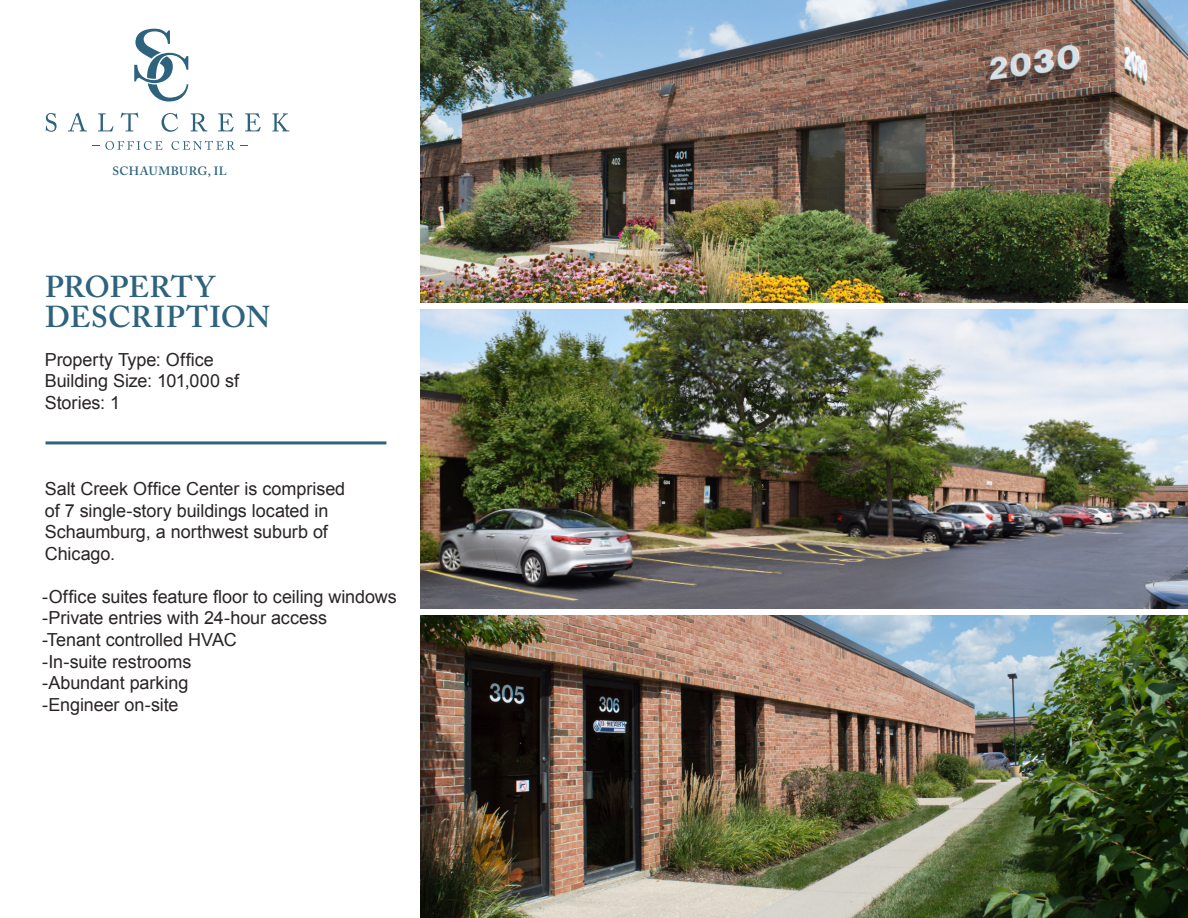
<style>
.page{position:relative;width:1188px;height:918px;background:#fff}
.page>*{position:absolute;margin:0;border:0;box-sizing:border-box;transform-origin:0 0}
.t1{font:600 30px/30px "Adobe Caslon Pro";letter-spacing:.01em;color:#2d637d}
.t2{font:18px/21.6px "Arial";letter-spacing:-.005em;color:#292427}
.t3{font:600 12px "Adobe Caslon Pro";letter-spacing:.035em;color:#2d637d}
</style>
<div class="page">
<svg style="left:46px;top:113px;width:11px;height:19px"></svg>
<svg style="left:68px;top:113px;width:19px;height:18px"></svg>
<svg style="left:98px;top:113px;width:15px;height:18px"></svg>
<svg style="left:121px;top:113px;width:17px;height:18px"></svg>
<svg style="left:162px;top:113px;width:16px;height:19px"></svg>
<svg style="left:191px;top:113px;width:16px;height:18px"></svg>
<svg style="left:218px;top:113px;width:16px;height:18px"></svg>
<svg style="left:245px;top:113px;width:16px;height:18px"></svg>
<svg style="left:272px;top:113px;width:17px;height:18px"></svg>
<svg style="left:134px;top:29px;width:54px;height:73px"></svg>
<svg style="left:171px;top:141px;width:77px;height:9px"></svg>
<svg style="left:92px;top:141px;width:71px;height:9px"></svg>
<img style="left:420px;top:0;width:768px;height:303px">
<img style="left:420px;top:615px;width:768px;height:303px">
<img style="left:420px;top:309px;width:768px;height:300px">
<hr style="left:46px;top:441px;width:340px;height:3px;background:#2d637d">
<p class="t3" style="left:112px;top:164px;width:116px">SCHAUMBURG, IL</p>
<h1 class="t1" style="left:45px;top:272px;width:227px">PROPERTY<br>DESCRIPTION</h1>
<p class="t2" style="left:45px;top:349px;width:196px">Property Type: Office<br>Building Size: 101,000 sf<br>Stories: 1</p>
<p class="t2" style="left:45px;top:478px;width:302px">Salt Creek Office Center is comprised of 7 single-story buildings located in<br>Schaumburg, a northwest suburb of<br>Chicago.</p>
<p class="t2" style="left:42px;top:586px;width:356px">-Office suites feature floor to ceiling windows -Private entries with 24-hour access<br>-Tenant controlled HVAC<br>-In-suite restrooms<br>-Abundant parking<br>-Engineer on-site</p>
</div>
